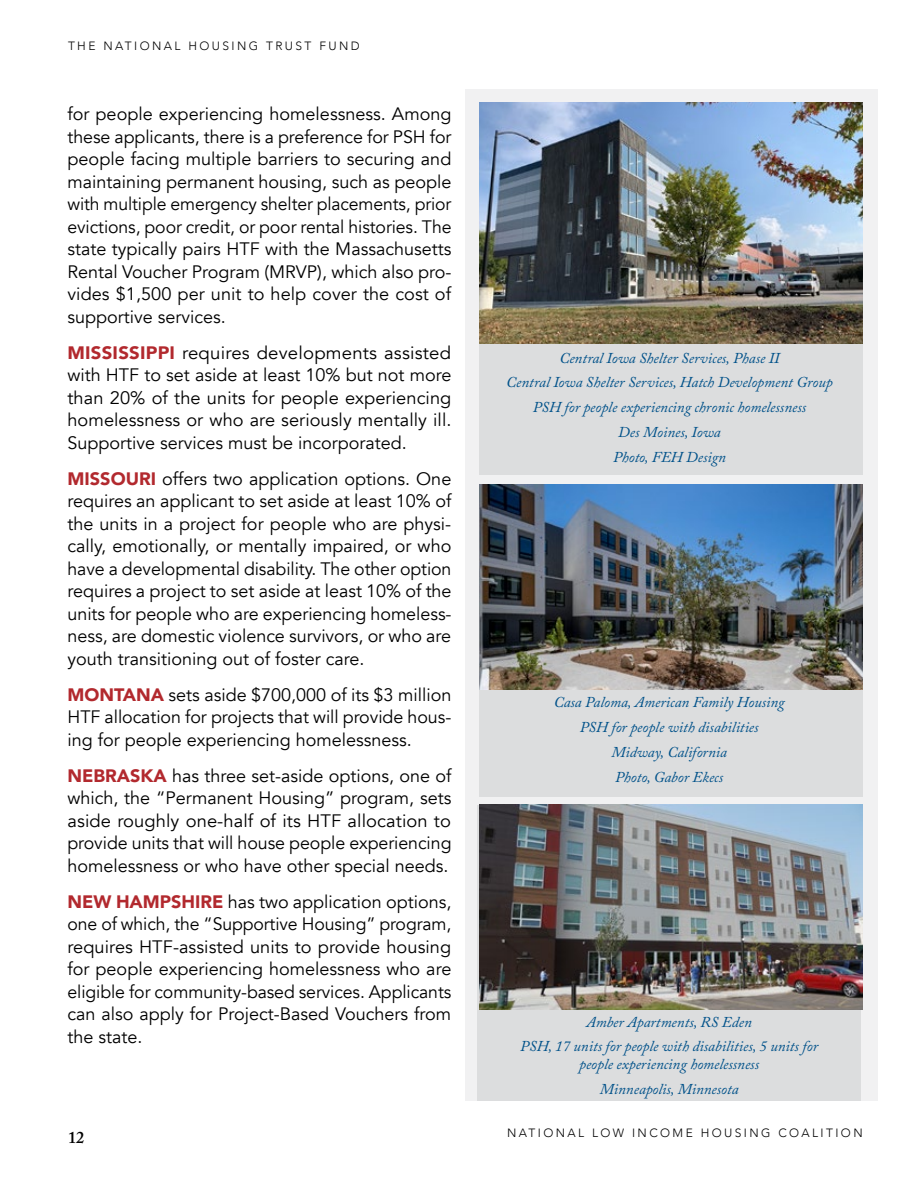
<style>
.page{position:relative;width:918px;height:1188px;background:#fff}
.page>*{position:absolute;margin:0;border:0;box-sizing:border-box;transform-origin:0 0}
.t1{font:18px/22.5px "Avenir";color:#000;text-align:justify}
.t2{font:600 16.5px "Adobe Caslon Pro";color:#000}
.t3{font:italic 15px/24.8px "Adobe Caslon Pro";color:#005189;text-align:center}
.t4{font:300 12px "Avenir";letter-spacing:.2em;color:#000}
.s1{font-weight:900;color:#b2292e}
</style>
<div class="page">
<div style="left:465px;top:90px;width:413px;height:1011px;background:#f1f1f2"></div>
<div style="left:479px;top:102px;width:384px;height:372px;background:#dcddde"></div>
<div style="left:479px;top:484px;width:384px;height:312px;background:#dcddde"></div>
<div style="left:477px;top:805px;width:384px;height:296px;background:#dcddde"></div>
<img style="left:479px;top:102px;width:384px;height:242px">
<img style="left:479px;top:484px;width:384px;height:205px">
<img style="left:479px;top:805px;width:384px;height:205px">
<p class="t4" style="left:68px;top:39px;width:293px">THE NATIONAL HOUSING TRUST FUND</p>
<p class="t1" style="left:68px;top:103px;width:386px">for people experiencing homelessness. Among these applicants, there is a preference for PSH for people facing multiple barriers to securing and maintaining permanent housing, such as people with multiple emergency shelter placements, prior evictions, poor credit, or poor rental histories. The state typically pairs HTF with the Massachusetts Rental Voucher Program (MRVP), which also pro&shy;vides $1,500 per unit to help cover the cost of supportive services.</p>
<p class="t1" style="left:68px;top:341px;width:385px"><span class="s1">MISSISSIPPI</span> requires developments assisted with HTF to set aside at least 10% but not more than 20% of the units for people experiencing homelessness or who are seriously mentally ill.<br>Supportive services must be incorporated.</p>
<p class="t1" style="left:68px;top:467px;width:386px"><span class="s1">MISSOURI</span> offers two application options. One requires an applicant to set aside at least 10% of the units in a project for people who are physi&shy;cally, emotionally, or mentally impaired, or who have a developmental disability. The other option requires a project to set aside at least 10% of the units for people who are experiencing homeless&shy;ness, are domestic violence survivors, or who are youth transitioning out of foster care.</p>
<p class="t1" style="left:68px;top:683px;width:385px"><span class="s1">MONTANA</span> sets aside $700,000 of its $3 million HTF allocation for projects that will provide hous&shy;ing for people experiencing homelessness.</p>
<p class="t1" style="left:68px;top:764px;width:386px"><span class="s1">NEBRASKA</span> has three set-aside options, one of which, the “Permanent Housing” program, sets aside roughly one-half of its HTF allocation to provide units that will house people experiencing homelessness or who have other special needs.</p>
<p class="t1" style="left:68px;top:890px;width:385px"><span class="s1">NEW HAMPSHIRE</span> has two application options, one of which, the “Supportive Housing” program, requires HTF-assisted units to provide housing for people experiencing homelessness who are eligible for community-based services. Applicants can also apply for Project-Based Vouchers from the state.</p>
<p class="t3" style="left:506px;top:345px;width:328px">Central Iowa Shelter Services, Phase II<br>Central Iowa Shelter Services, Hatch Development Group PSH for people experiencing chronic homelessness<br>Des Moines, Iowa<br>Photo, FEH Design</p>
<p class="t3" style="left:554px;top:690px;width:232px">Casa Paloma, American Family Housing<br>PSH for people with disabilities<br>Midway, California<br>Photo, Gabor Ekecs</p>
<p class="t3" style="left:520px;top:1009px;width:299px">Amber Apartments, RS Eden<br>PSH, 17 units for people with disabilities, 5 units for</p>
<p class="t3" style="left:579px;top:1052px;width:181px">people experiencing homelessness<br>Minneapolis, Minnesota</p>
<p class="t2" style="left:68px;top:1127px;width:18px">12</p>
<p class="t4" style="left:507px;top:1125px;width:357px">NATIONAL LOW INCOME HOUSING COALITION</p>
</div>
